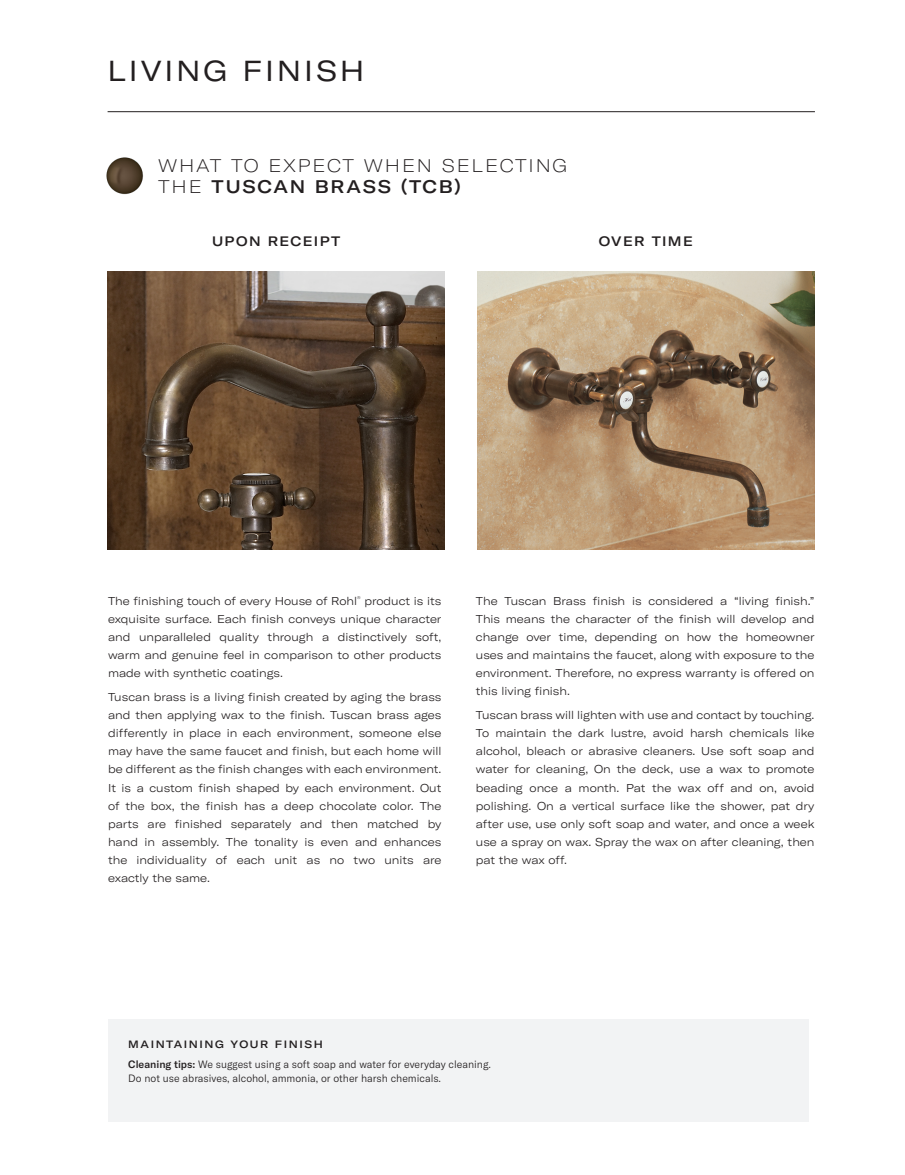
<style>
.page{position:relative;width:905px;height:1175px;background:#fff}
.page>*{position:absolute;margin:0;border:0;box-sizing:border-box;transform-origin:0 0}
._00_-_1st_Title{font:expanded 28.5px "GT America";letter-spacing:.1em;color:#231f20}
._02_-_Second_Tilte{font:100 expanded 18px/21.6px "GT America";letter-spacing:.1em;color:#231f20}
._02_-_Category_name_with_underline{font:500 expanded 13.5px "GT America";letter-spacing:.1em;color:#231f20}
._02_-_Body_Text_-_Extend_Smaller{font:300 expanded 11.25px/18px "GT America";color:#231f20;text-align:justify}
._04_-_Highlight_pages_Category{font:300 10.5px/13.5px "GT America";color:#231f20}
._04_-_Highlight_pages_Category-2{font:500 expanded 10.5px "GT America";letter-spacing:.15em;color:#231f20}
._02_-_Body_Text_-_Extend_Smaller-2{font:300 expanded 3.9px "GT America";color:#231f20}
.s1{font-weight:500}
</style>
<div class="page">
<img style="left:108px;top:271px;width:336px;height:278px">
<img style="left:477px;top:271px;width:337px;height:278px">
<img style="left:106px;top:157px;width:37px;height:38px">
<div style="left:108px;top:1019px;width:700px;height:103px;background:#f2f3f4"></div>
<hr style="left:108px;top:111px;width:706px;height:1px;background:#231f20">
<p class="_00_-_1st_Title" style="left:108px;top:54px;width:258px">LIVING FINISH</p>
<p class="_02_-_Second_Tilte" style="left:158px;top:155px;width:410px">WHAT TO EXPECT WHEN SELECTING<br>THE <span class="s1">TUSCAN BRASS (TCB)</span></p>
<p class="_02_-_Category_name_with_underline" style="left:212px;top:233px;width:130px">UPON RECEIPT</p>
<p class="_02_-_Category_name_with_underline" style="left:598px;top:233px;width:96px">OVER TIME</p>
<p class="_02_-_Body_Text_-_Extend_Smaller" style="left:108px;top:591px;width:250px">The finishing touch of every House of Rohl</p>
<p class="_02_-_Body_Text_-_Extend_Smaller-2" style="left:357px;top:595px;width:5px">®</p>
<p class="_02_-_Body_Text_-_Extend_Smaller" style="left:108px;top:591px;width:335px;text-indent:256px">product is its exquisite surface. Each finish conveys unique character and unparalleled quality through a distinctively soft, warm and genuine feel in comparison to other products made with synthetic coatings.</p>
<p class="_02_-_Body_Text_-_Extend_Smaller" style="left:108px;top:688px;width:335px">Tuscan brass is a living finish created by aging the brass and then applying wax to the finish. Tuscan brass ages differently in place in each environment, someone else may have the same faucet and finish, but each home will be different as the finish changes with each environment.<br>It is a custom finish shaped by each environment. Out of the box, the finish has a deep chocolate color. The parts are finished separately and then matched by hand in assembly. The tonality is even and enhances the individuality of each unit as no two units are exactly the same.</p>
<p class="_02_-_Body_Text_-_Extend_Smaller" style="left:476px;top:591px;width:340px">The Tuscan Brass finish is considered a “living finish.” This means the character of the finish will develop and change over time, depending on how the homeowner uses and maintains the faucet, along with exposure to the environment. Therefore, no express warranty is offered on this living finish.</p>
<p class="_02_-_Body_Text_-_Extend_Smaller" style="left:476px;top:706px;width:340px">Tuscan brass will lighten with use and contact by touching.<br>To maintain the dark lustre, avoid harsh chemicals like alcohol, bleach or abrasive cleaners. Use soft soap and water for cleaning, On the deck, use a wax to promote beading once a month. Pat the wax off and on, avoid polishing. On a vertical surface like the shower, pat dry after use, use only soft soap and water, and once a week use a spray on wax. Spray the wax on after cleaning, then pat the wax off.</p>
<p class="_04_-_Highlight_pages_Category-2" style="left:128px;top:1038px;width:196px">MAINTAINING YOUR FINISH</p>
<p class="_04_-_Highlight_pages_Category" style="left:128px;top:1057px;width:364px"><span class="s1">Cleaning tips:</span> We suggest using a soft soap and water for everyday cleaning.<br>Do not use abrasives, alcohol, ammonia, or other harsh chemicals.</p>
</div>
